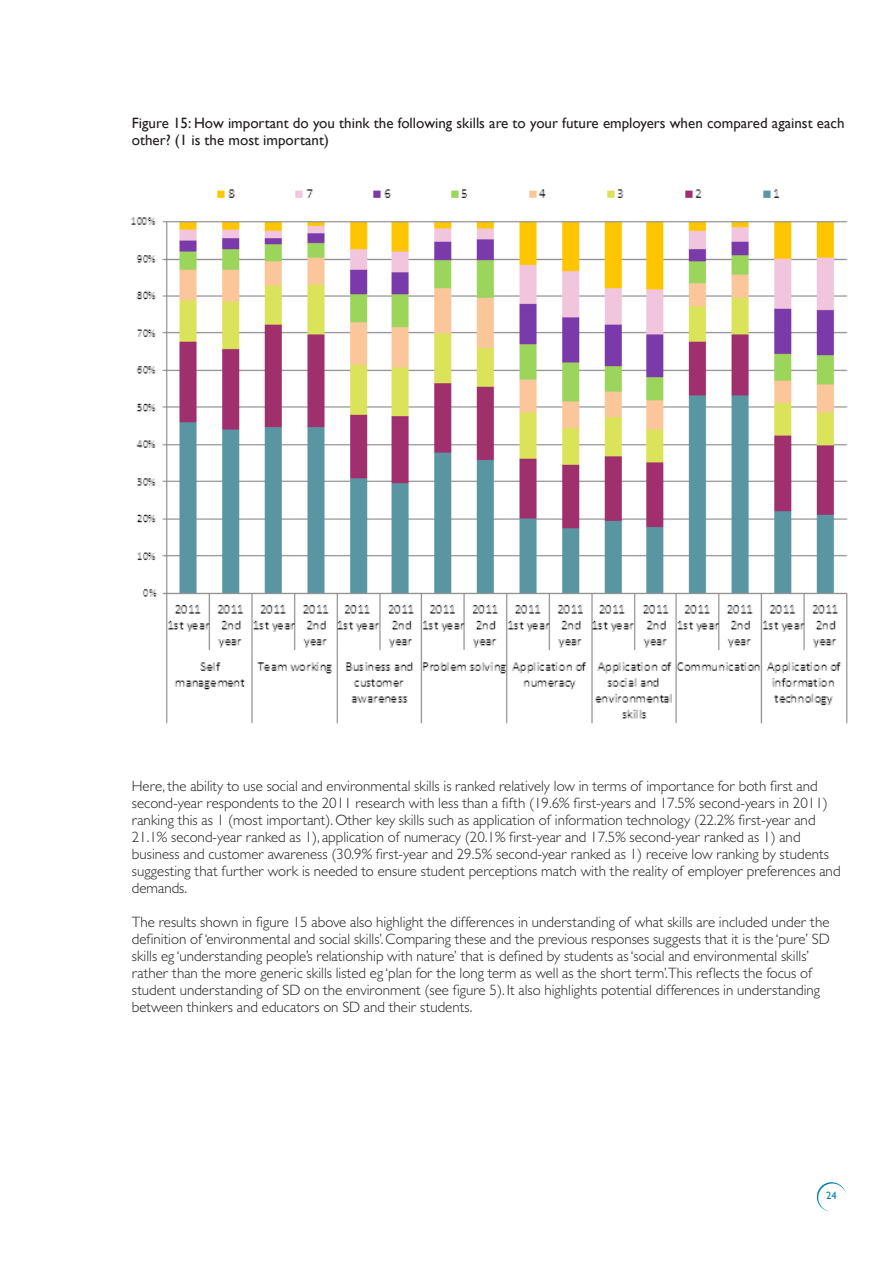
<style>
.page{position:relative;width:893px;height:1263px;background:#fff}
.page>*{position:absolute;margin:0;border:0;box-sizing:border-box;transform-origin:0 0}
.t1{font:300 15px/17px "Gill Sans MT Pro";color:#231f20}
.t2{font:15px/17px "Gill Sans";color:#231f20}
.t3{font:10.5px "Gill Sans";color:#0083a9}
</style>
<div class="page">
<svg style="left:817px;top:1182px;width:29px;height:29px"></svg>
<img style="left:130px;top:189px;width:718px;height:535px">
<p class="t2" style="left:132px;top:114px;width:714px">Figure 15: How important do you think the following skills are to your future employers when compared against each other? (1 is the most important)</p>
<p class="t1" style="left:132px;top:777px;width:710px">Here,the ability to use social and environmental skills is ranked relatively low in terms of importance for both first and second-year respondents to the 2011 research with less than a fifth (19.6% first-years and 17.5% second-years in 2011) ranking this as 1 (most important).Other key skills such as application of information technology (22.2% first-year and 21.1% second-year ranked as 1), application of numeracy (20.1% first-year and 17.5% second-year ranked as 1) and business and customer awareness (30.9% first-year and 29.5% second-year ranked as 1) receive low ranking by students suggesting that further work is needed to ensure student perceptions match with the reality of employer preferences and demands.</p>
<p class="t1" style="left:132px;top:913px;width:699px">The results shown in figure 15 above also highlight the differences in understanding of what skills are included under the definition of ‘environmental and social skills’.Comparing these and the previous responses suggests that it is the ‘pure’ SD skills eg ‘understanding people’s relationship with nature’ that is defined by students as‘social and environmental skills’ rather than the more generic skills listed eg ‘plan for the long term as well as the short term’.This reflects the focus of student understanding of SD on the environment (see figure 5). It also highlights potential differences in understanding between thinkers and educators on SD and their students.</p>
<p class="t3" style="left:826px;top:1189px;width:12px">24</p>
</div>
